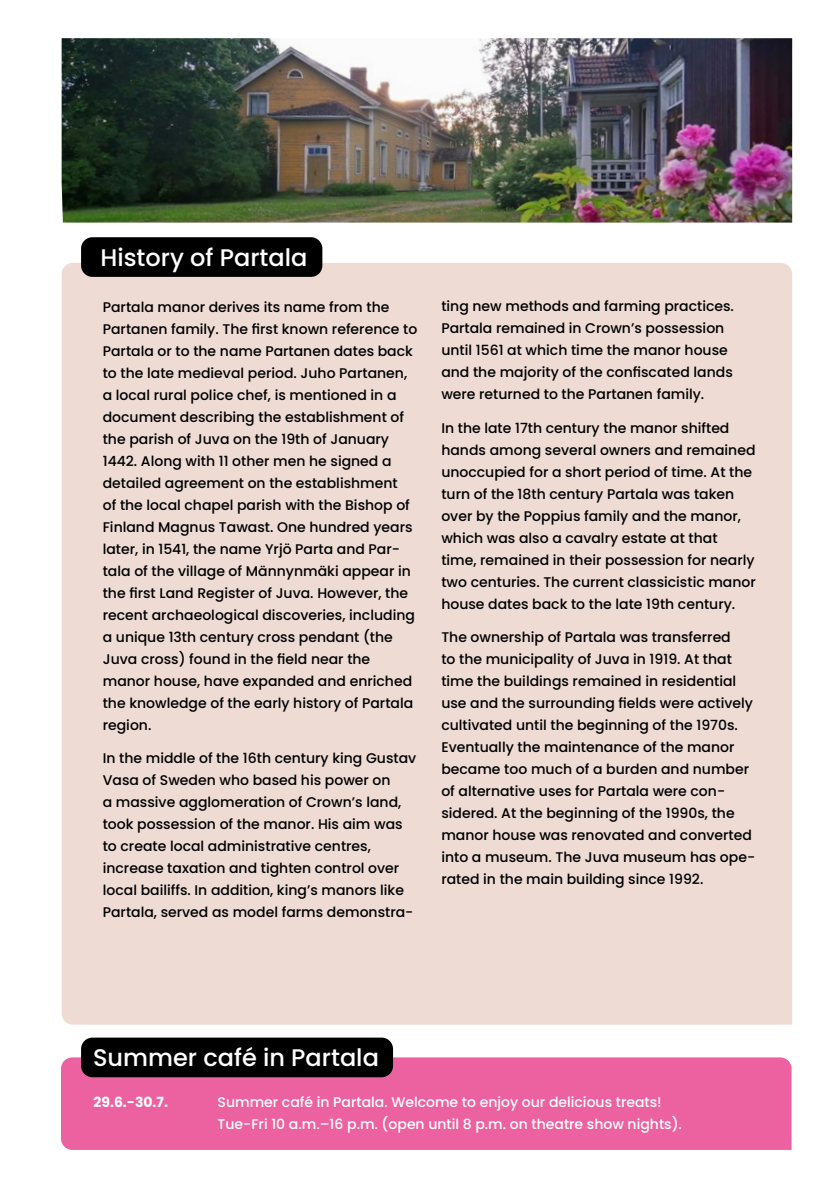
<style>
.page{position:relative;width:840px;height:1191px;background:#fff}
.page>*{position:absolute;margin:0;border:0;box-sizing:border-box;transform-origin:0 0}
.t1{font:500 24px "Poppins";color:#fff}
.t2{font:500 14px/22px "Poppins";color:#000}
.t3{font:500 14px/22px "Poppins";color:#fff}
.t4{font:700 14px "Poppins";color:#fff}
</style>
<div class="page">
<img style="left:62px;top:38px;width:729px;height:184px">
<div style="left:62px;top:263px;width:729px;height:761px;background:#eedbd4"></div>
<div style="left:81px;top:237px;width:241px;height:40px;background:#000;border-radius:11px"></div>
<div style="left:61px;top:1057px;width:730px;height:93px;background:#ec619f"></div>
<div style="left:81px;top:1037px;width:312px;height:40px;background:#000;border-radius:11px"></div>
<h1 class="t1" style="left:100px;top:244px;width:208px">History of Partala</h1>
<p class="t2" style="left:103px;top:296px;width:316px">Partala manor derives its name from the Partanen family. The first known reference to Partala or to the name Partanen dates back to the late medieval period. Juho Partanen, a local rural police chef, is mentioned in a document describing the establishment of the parish of Juva on the 19th of January 1442. Along with 11 other men he signed a detailed agreement on the establishment<br>of the local chapel parish with the Bishop of Finland Magnus Tawast. One hundred years later, in 1541, the name Yrjö Parta and Par&shy;tala of the village of Männynmäki appear in the first Land Register of Juva. However, the recent archaeological discoveries, including a unique 13th century cross pendant (the Juva cross) found in the field near the manor house, have expanded and enriched the knowledge of the early history of Partala region.</p>
<p class="t2" style="left:103px;top:747px;width:315px">In the middle of the 16th century king Gustav Vasa of Sweden who based his power on<br>a massive agglomeration of Crown’s land, took possession of the manor. His aim was to create local administrative centres, increase taxation and tighten control over local bailiffs. In addition, king’s manors like Partala, served as model farms demonstra-</p>
<p class="t2" style="left:441px;top:295px;width:294px">ting new methods and farming practices.<br>Partala remained in Crown’s possession until 1561 at which time the manor house and the majority of the confiscated lands were returned to the Partanen family.</p>
<p class="t2" style="left:441px;top:417px;width:316px">In the late 17th century the manor shifted hands among several owners and remained unoccupied for a short period of time. At the turn of the 18th century Partala was taken over by the Poppius family and the manor, which was also a cavalry estate at that time, remained in their possession for nearly two centuries. The current classicistic manor house dates back to the late 19th century.</p>
<p class="t2" style="left:441px;top:626px;width:315px">The ownership of Partala was transferred<br>to the municipality of Juva in 1919. At that time the buildings remained in residential use and the surrounding fields were actively cultivated until the beginning of the 1970s.<br>Eventually the maintenance of the manor became too much of a burden and number of alternative uses for Partala were con&shy;sidered. At the beginning of the 1990s, the manor house was renovated and converted into a museum. The Juva museum has ope&shy;rated in the main building since 1992.</p>
<h1 class="t1" style="left:93px;top:1044px;width:287px">Summer café in Partala</h1>
<p class="t4" style="left:93px;top:1093px;width:76px">29.6.-30.7.</p>
<p class="t3" style="left:217px;top:1090px;width:465px">Summer café in Partala. Welcome to enjoy our delicious treats!<br>Tue-Fri 10 a.m.–16 p.m. (open until 8 p.m. on theatre show nights).</p>
</div>
